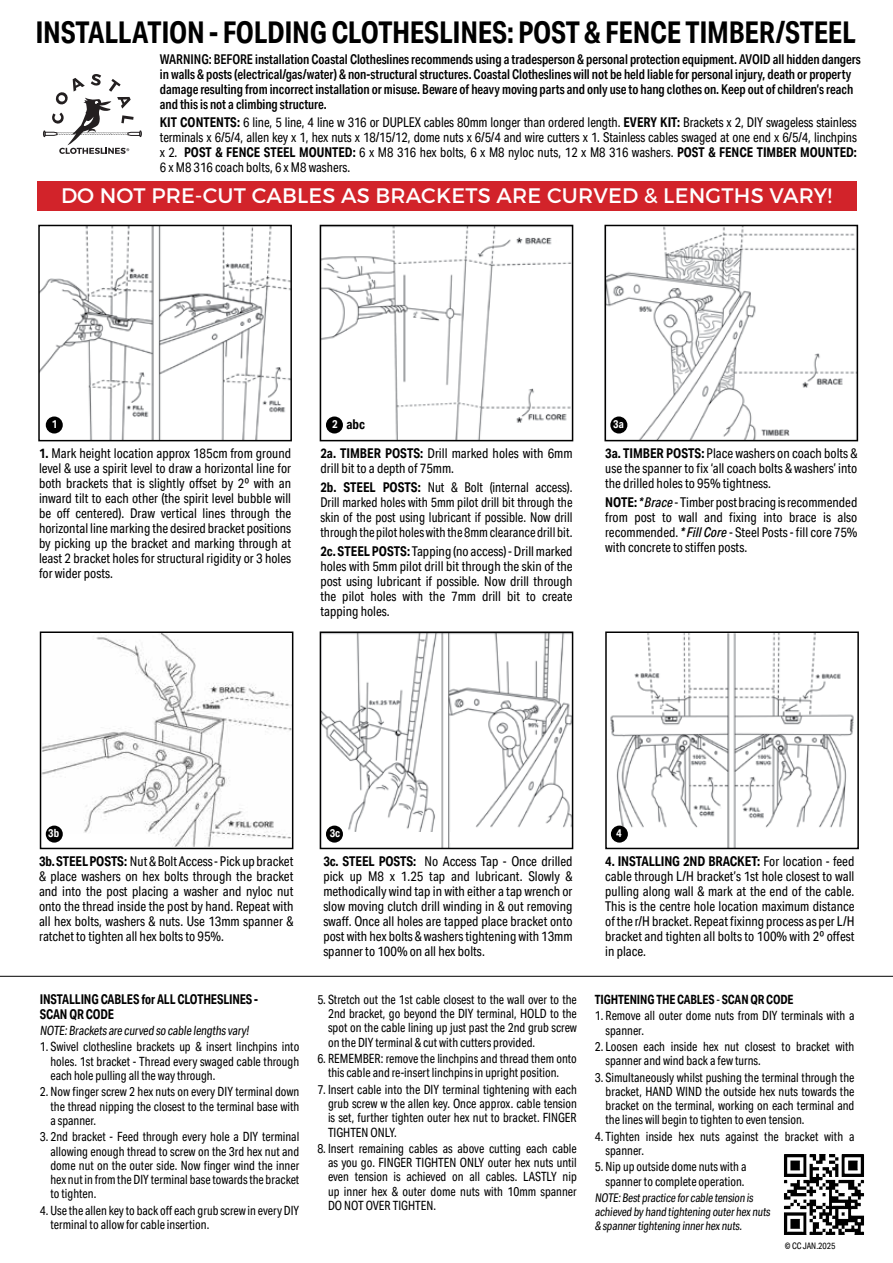
<style>
.page{position:relative;width:893px;height:1263px;background:#fff}
.page>*{position:absolute;margin:0;border:0;box-sizing:border-box;transform-origin:0 0}
.t1{font:700 30px "Aktiv Grotesk Cd";letter-spacing:-.01em;color:#000}
.t2{font:21px "Montserrat";letter-spacing:.01em;color:#fff}
.t3{font:13.5px/15px "Aktiv Grotesk Cd";color:#000;text-align:justify}
.t4{font:600 13.5px/15px "Aktiv Grotesk Cd";color:#000;scale:.93 1}
.t5{font:13.5px/15px "Aktiv Grotesk Cd";color:#000;text-align:justify;scale:.95 1}
.t6{font:13.5px/15px "Aktiv Grotesk Cd";color:#000;text-align:justify;scale:.93 1}
.t7{font:700 13.5px/14.2px "Aktiv Grotesk Cd";letter-spacing:-.01em;color:#000;scale:.92 1}
.t8{font:700 13.5px "Aktiv Grotesk Cd";letter-spacing:-.01em;color:#000}
.t9{font:12.75px/14.2px "Aktiv Grotesk Cd";color:#000;text-align:justify;scale:.94 1}
.t10{font:700 12.75px "Aktiv Grotesk Cd";letter-spacing:-.01em;color:#000;scale:.94 1}
.t11{font:12px/14.2px "Aktiv Grotesk Cd";color:#000;scale:.94 1}
.t12{font:700 11.25px "Aktiv Grotesk Cd";color:#fff}
.t13{font:700 11.25px "Aktiv Grotesk Cd";color:#fff;scale:.96 1}
.t14{font:9px "Aktiv Grotesk Cd";color:#000;scale:.96 1}
.s1{font-weight:700}
.s2{font-weight:500;font-style:italic}
.s3{font-weight:400}
</style>
<div class="page">
<img style="left:41px;top:228px;width:248px;height:210px">
<div style="left:38px;top:225px;width:254px;height:216px;border:2px solid #000"></div>
<img style="left:323px;top:634px;width:247px;height:212px">
<div style="left:320px;top:631px;width:253px;height:218px;border:2px solid #000"></div>
<img style="left:323px;top:228px;width:247px;height:210px">
<div style="left:320px;top:225px;width:253px;height:216px;border:2px solid #000"></div>
<img style="left:43px;top:634px;width:247px;height:212px">
<div style="left:40px;top:631px;width:253px;height:218px;border:2px solid #000"></div>
<img style="left:610px;top:634px;width:244px;height:212px">
<div style="left:605px;top:631px;width:254px;height:218px;border:2px solid #000"></div>
<img style="left:607px;top:228px;width:248px;height:210px">
<div style="left:604px;top:225px;width:254px;height:216px;border:2px solid #000"></div>
<hr style="left:0;top:976px;width:893px;height:1px;background:#000">
<div style="left:45px;top:428px;width:24px;height:11px;background:#fff"></div>
<div style="left:326px;top:428px;width:24px;height:11px;background:#fff"></div>
<div style="left:610px;top:427px;width:25px;height:10px;background:#fff"></div>
<div style="left:43px;top:834px;width:115px;height:11px;background:#fff"></div>
<div style="left:323px;top:832px;width:115px;height:11px;background:#fff"></div>
<div style="left:451px;top:832px;width:114px;height:11px;background:#fff"></div>
<div style="left:188px;top:428px;width:24px;height:11px;background:#fff"></div>
<div style="left:46px;top:416px;width:17px;height:17px;background:#000;border-radius:50%"></div>
<div style="left:326px;top:416px;width:17px;height:17px;background:#000;border-radius:50%"></div>
<div style="left:326px;top:825px;width:17px;height:17px;background:#000;border-radius:50%"></div>
<div style="left:46px;top:825px;width:17px;height:17px;background:#000;border-radius:50%"></div>
<div style="left:610px;top:416px;width:17px;height:17px;background:#000;border-radius:50%"></div>
<div style="left:611px;top:825px;width:17px;height:17px;background:#000;border-radius:50%"></div>
<div style="left:37px;top:181px;width:819px;height:30px;background:#d2232a"></div>
<svg style="left:43px;top:74px;width:99px;height:80px"></svg>
<img style="left:784px;top:1154px;width:80px;height:81px">
<h1 class="t1" style="left:35px;top:15px;width:822px">INSTALLATION - FOLDING CLOTHESLINES: POST &amp; FENCE TIMBER/STEEL</h1>
<p class="t4" style="left:160px;top:51px;width:755px">WARNING: BEFORE installation Coastal Clotheslines recommends using a tradesperson &amp; personal protection equipment. AVOID all hidden dangers in walls &amp; posts (electrical/gas/water) &amp; non-structural structures. Coastal Clotheslines will not be held liable for personal injury, death or property damage resulting from incorrect installation or misuse. Beware of heavy moving parts and only use to hang clothes on. Keep out of children’s reach and this is not a climbing structure.</p>
<p class="t5" style="left:160px;top:114px;width:735px"><span class="s1">KIT CONTENTS:</span> 6 line, 5 line, 4 line w 316 or DUPLEX cables 80mm longer than ordered length. <span class="s1">EVERY KIT:</span> Brackets x 2, DIY swageless stainless terminals x 6/5/4, allen key x 1, hex nuts x 18/15/12, dome nuts x 6/5/4 and wire cutters x 1. Stainless cables swaged at one end x 6/5/4, linchpins x 2. <span class="s1">POST &amp; FENCE STEEL MOUNTED:</span> 6 x M8 316 hex bolts, 6 x M8 nyloc nuts, 12 x M8 316 washers. <span class="s1">POST &amp; FENCE TIMBER MOUNTED:<br></span>6 x M8 316 coach bolts, 6 x M8 washers.</p>
<h2 class="t2" style="left:61px;top:183px;width:772px">DO NOT PRE-CUT CABLES AS BRACKETS ARE CURVED &amp; LENGTHS VARY!</h2>
<p class="t12" style="left:52px;top:418px;width:7px">1</p>
<p class="t12" style="left:332px;top:418px;width:7px">2</p>
<p class="t8" style="left:347px;top:417px;width:20px">abc</p>
<p class="t3" style="left:39px;top:446px;width:254px"><span class="s1">1.</span> Mark height location approx 185cm from ground level &amp; use a spirit level to draw a horizontal line for both brackets that is slightly offset by 2º with an inward tilt to each other (the spirit level bubble will be off centered). Draw vertical lines through the horizontal line marking the desired bracket positions by picking up the bracket and marking through at least 2 bracket holes for structural rigidity or 3 holes for wider posts.</p>
<p class="t3" style="left:320px;top:446px;width:254px"><span class="s1">2a. TIMBER POSTS:</span> Drill marked holes with 6mm drill bit to a depth of 75mm.</p>
<p class="t6" style="left:320px;top:480px;width:273px"><span class="s1">2b. STEEL POSTS:</span> Nut &amp; Bolt (internal access).<br>Drill marked holes with 5mm pilot drill bit through the skin of the post using lubricant if possible. Now drill through the pilot holes with the 8mm clearance drill bit.</p>
<p class="t3" style="left:320px;top:544px;width:254px"><span class="s1">2c. STEEL POSTS:</span> Tapping (no access) - Drill marked holes with 5mm pilot drill bit through the skin of the post using lubricant if possible. Now drill through the pilot holes with the 7mm drill bit to create tapping holes.</p>
<p class="t13" style="left:613px;top:418px;width:12px">3a</p>
<p class="t3" style="left:605px;top:446px;width:254px"><span class="s1">3a. TIMBER POSTS:</span> Place washers on coach bolts &amp; use the spanner to fix ‘all coach bolts &amp; washers’ into the drilled holes to 95% tightness.</p>
<p class="t3" style="left:605px;top:495px;width:254px"><span class="s1">NOTE:</span> <span class="s2">* Brace</span> - Timber post bracing is recommended from post to wall and fixing into brace is also recommended. <span class="s2">* Fill Core</span> - Steel Posts - fill core 75% with concrete to stiffen posts.</p>
<p class="t13" style="left:48px;top:827px;width:13px">3b</p>
<p class="t12" style="left:330px;top:827px;width:12px">3c</p>
<p class="t12" style="left:616px;top:827px;width:7px">4</p>
<p class="t3" style="left:39px;top:854px;width:256px"><span class="s1">3b. STEEL POSTS:</span> Nut &amp; Bolt Access - Pick up bracket &amp; place washers on hex bolts through the bracket and into the post placing a washer and nyloc nut onto the thread inside the post by hand. Repeat with all hex bolts, washers &amp; nuts. Use 13mm spanner &amp; ratchet to tighten all hex bolts to 95%.</p>
<p class="t3" style="left:323px;top:854px;width:251px"><span class="s1">3c. STEEL POSTS:</span> No Access Tap - Once drilled pick up M8 x 1.25 tap and lubricant. Slowly &amp; methodically wind tap in with either a tap wrench or slow moving clutch drill winding in &amp; out removing swaff. Once all holes are tapped place bracket onto post with hex bolts &amp; washers tightening with 13mm spanner to 100% on all hex bolts.</p>
<p class="t3" style="left:605px;top:854px;width:251px"><span class="s1">4. INSTALLING 2ND BRACKET:</span> For location - feed cable through L/H bracket’s 1st hole closest to wall pulling along wall &amp; mark at the end of the cable.<br>This is the centre hole location maximum distance of the r/H bracket. Repeat fixinng process as per L/H bracket and tighten all bolts to 100% with 2º offest in place.</p>
<p class="t7" style="left:40px;top:993px;width:239px">INSTALLING CABLES for ALL CLOTHESLINES -<br>SCAN QR CODE</p>
<p class="t9" style="left:40px;top:1023px;width:228px">NOTE:Bracketsarecurvedsocablelengthsvary!</p>
<p class="t9" style="left:50px;top:1040px;width:266px;text-indent:-11px">1. Swivel clothesline brackets up &amp; insert linchpins into holes. 1st bracket - Thread every swaged cable through each hole pulling all the way through.</p>
<p class="t9" style="left:50px;top:1085px;width:266px;text-indent:-11px">2. Now finger screw 2 hex nuts on every DIY terminal down the thread nipping the closest to the terminal base with a spanner.</p>
<p class="t9" style="left:50px;top:1130px;width:266px;text-indent:-11px">3. 2nd bracket - Feed through every hole a DIY terminal allowing enough thread to screw on the 3rd hex nut and dome nut on the outer side. Now finger wind the inner hex nut in from the DIY terminal base towards the bracket to tighten.</p>
<p class="t9" style="left:50px;top:1203px;width:266px;text-indent:-11px">4. Use the allen key to back off each grub screw in every DIY terminal to allow for cable insertion.</p>
<p class="t9" style="left:328px;top:992px;width:266px;text-indent:-11px">5. Stretch out the 1st cable closest to the wall over to the 2nd bracket, go beyond the DIY terminal, HOLD to the spot on the cable lining up just past the 2nd grub screw on the DIY terminal &amp; cut with cutters provided.</p>
<p class="t9" style="left:317px;top:1051px;width:278px;text-align:center">6. REMEMBER: remove the linchpins and thread them onto this cable and re-insert linchpins in upright position.</p>
<p class="t9" style="left:328px;top:1082px;width:266px;text-indent:-11px">7. Insert cable into the DIY terminal tightening with each grub screw w the allen key. Once approx. cable tension is set, further tighten outer hex nut to bracket. FINGER TIGHTEN ONLY.</p>
<p class="t9" style="left:328px;top:1141px;width:266px;text-indent:-11px">8. Insert remaining cables as above cutting each cable as you go. FINGER TIGHTEN ONLY outer hex nuts until even tension is achieved on all cables. LASTLY nip up inner hex &amp; outer dome nuts with 10mm spanner DO NOT OVER TIGHTEN.</p>
<p class="t10" style="left:595px;top:992px;width:213px">TIGHTENING THE CABLES <span class="s3">-</span> SCAN QR CODE</p>
<p class="t9" style="left:606px;top:1009px;width:266px;text-indent:-11px">1. Remove all outer dome nuts from DIY terminals with a spanner.</p>
<p class="t9" style="left:606px;top:1039px;width:266px;text-indent:-11px">2. Loosen each inside hex nut closest to bracket with spanner and wind back a few turns.</p>
<p class="t9" style="left:606px;top:1070px;width:266px;text-indent:-11px">3. Simultaneously whilst pushing the terminal through the bracket, HAND WIND the outside hex nuts towards the bracket on the terminal, working on each terminal and the lines will begin to tighten to even tension.</p>
<p class="t9" style="left:606px;top:1129px;width:266px;text-indent:-11px">4. Tighten inside hex nuts against the bracket with a spanner.</p>
<p class="t9" style="left:595px;top:1160px;width:163px;text-align:right">5. Nip up outside dome nuts with a spanner to complete operation.</p>
<p class="t11" style="left:595px;top:1191px;width:191px">NOTE:Bestpracticeforcabletensionis achievedbyhandtighteningouterhexnuts &amp;spannertighteninginnerhexnuts.</p>
<p class="t14" style="left:785px;top:1241px;width:54px">© CC JAN.2025</p>
</div>
